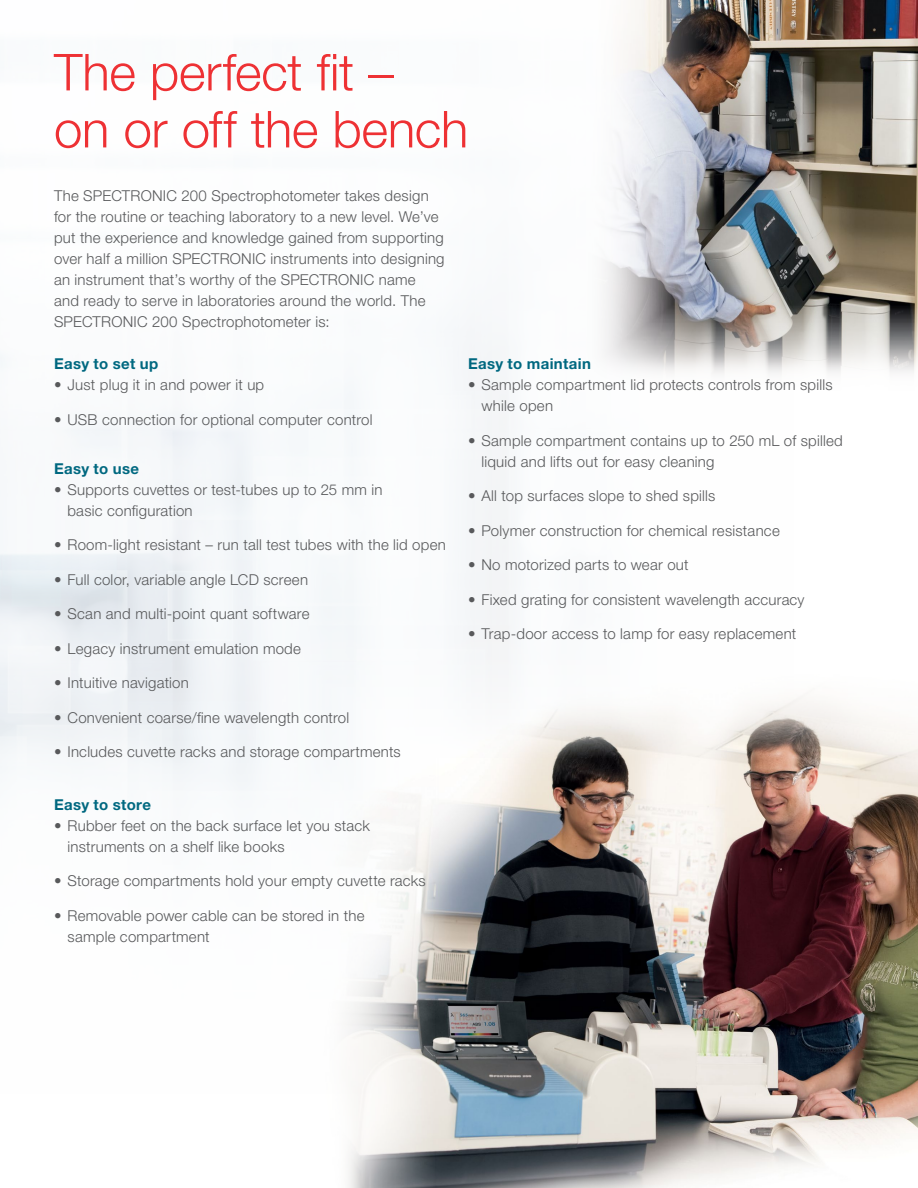
<style>
.page{position:relative;width:918px;height:1188px;background:#fff}
.page>*{position:absolute;margin:0;border:0;box-sizing:border-box;transform-origin:0 0}
.t1{font:300 51px/57px "Helvetica Neue LTW1 G";letter-spacing:-.005em;color:#ee3134}
.t2{font:300 15px/21px "Helvetica Neue LTW1 G";letter-spacing:.015em;color:#58595b}
.t3{font:700 15px "Helvetica Neue LTW1 G";letter-spacing:.025em;color:#006880}
</style>
<div class="page">
<img style="left:323px;top:655px;width:595px;height:533px">
<img style="left:604px;top:0;width:314px;height:374px">
<h1 class="t1" style="left:54px;top:44px;width:416px">The perfect fit –<br>on or off the bench</h1>
<p class="t2" style="left:54px;top:185px;width:392px">The SPECTRONIC 200 Spectrophotometer takes design for the routine or teaching laboratory to a new level. We’ve put the experience and knowledge gained from supporting over half a million SPECTRONIC instruments into designing an instrument that’s worthy of the SPECTRONIC name<br>and ready to serve in laboratories around the world. The SPECTRONIC 200 Spectrophotometer is:</p>
<p class="t3" style="left:54px;top:354px;width:106px">Easy to set up</p>
<p class="t2" style="left:54px;top:374px;width:212px">• Just plug it in and power it up</p>
<p class="t2" style="left:54px;top:409px;width:320px">• USB connection for optional computer control</p>
<p class="t3" style="left:54px;top:459px;width:87px">Easy to use</p>
<p class="t2" style="left:68px;top:479px;width:317px;text-indent:-14px">• Supports cuvettes or test-tubes up to 25 mm in basic configuration</p>
<p class="t2" style="left:54px;top:535px;width:393px">• Room-light resistant – run tall test tubes with the lid open</p>
<p class="t2" style="left:54px;top:569px;width:256px">• Full color, variable angle LCD screen</p>
<p class="t2" style="left:54px;top:604px;width:257px">• Scan and multi-point quant software</p>
<p class="t2" style="left:54px;top:638px;width:248px">• Legacy instrument emulation mode</p>
<p class="t2" style="left:54px;top:673px;width:136px">• Intuitive navigation</p>
<p class="t2" style="left:54px;top:707px;width:297px">• Convenient coarse/fine wavelength control</p>
<p class="t2" style="left:54px;top:742px;width:348px">• Includes cuvette racks and storage compartments</p>
<p class="t3" style="left:54px;top:795px;width:99px">Easy to store</p>
<p class="t2" style="left:68px;top:815px;width:304px;text-indent:-14px">• Rubber feet on the back surface let you stack instruments on a shelf like books</p>
<p class="t2" style="left:54px;top:871px;width:373px">• Storage compartments hold your empty cuvette racks</p>
<p class="t2" style="left:68px;top:905px;width:298px;text-indent:-14px">• Removable power cable can be stored in the sample compartment</p>
<p class="t3" style="left:468px;top:354px;width:125px">Easy to maintain</p>
<p class="t2" style="left:482px;top:374px;width:353px;text-indent:-14px">• Sample compartment lid protects controls from spills while open</p>
<p class="t2" style="left:482px;top:430px;width:363px;text-indent:-14px">• Sample compartment contains up to 250 mL of spilled liquid and lifts out for easy cleaning</p>
<p class="t2" style="left:468px;top:485px;width:249px">• All top surfaces slope to shed spills</p>
<p class="t2" style="left:468px;top:520px;width:313px">• Polymer construction for chemical resistance</p>
<p class="t2" style="left:468px;top:554px;width:222px">• No motorized parts to wear out</p>
<p class="t2" style="left:468px;top:589px;width:338px">• Fixed grating for consistent wavelength accuracy</p>
<p class="t2" style="left:468px;top:623px;width:330px">• Trap-door access to lamp for easy replacement</p>
</div>
